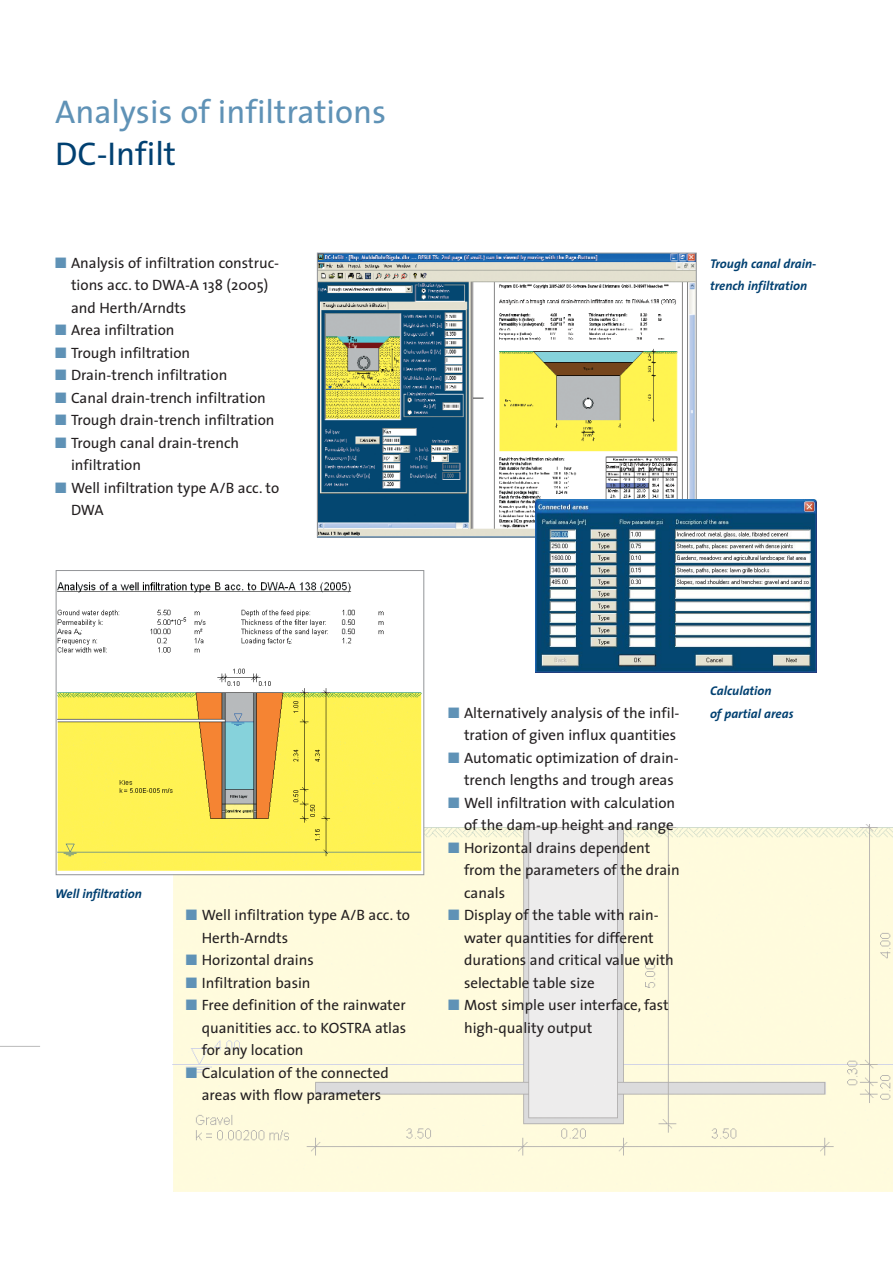
<style>
.page{position:relative;width:893px;height:1263px;background:#fff}
.page>*{position:absolute;margin:0;border:0;box-sizing:border-box;transform-origin:0 0}
.t1{font:33px "The Sans";color:#5f92b6}
.t2{font:33px "The Sans";color:#004071}
.t3{font:15px/22.5px "The Sans";color:#231f20}
.t4{font:italic 700 12.75px/22.5px "The Sans";color:#004071}
.s1{color:#5f92b6}
</style>
<div class="page">
<img style="left:170px;top:824px;width:722px;height:368px">
<img style="left:319px;top:255px;width:375px;height:281px">
<div style="left:317px;top:253px;width:379px;height:285px;border:1px solid #939598"></div>
<img style="left:58px;top:582px;width:364px;height:291px">
<div style="left:56px;top:570px;width:368px;height:305px;border:1px solid #939598"></div>
<img style="left:535px;top:499px;width:281px;height:174px">
<h1 class="t1" style="left:55px;top:100px;width:332px">Analysis of infiltrations</h1>
<h1 class="t2" style="left:55px;top:142px;width:123px">DC-Infilt</h1>
<p class="t3" style="left:71px;top:253px;width:210px;text-indent:-16px"><span class="s1">■</span> Analysis of infiltration construc&shy;tions acc. to DWA-A 138 (2005) and Herth/Arndts</p>
<p class="t3" style="left:55px;top:320px;width:121px"><span class="s1">■</span> Area infiltration</p>
<p class="t3" style="left:55px;top:343px;width:137px"><span class="s1">■</span> Trough infiltration</p>
<p class="t3" style="left:55px;top:365px;width:174px"><span class="s1">■</span> Drain-trench infiltration</p>
<p class="t3" style="left:55px;top:388px;width:212px"><span class="s1">■</span> Canal drain-trench infiltration</p>
<p class="t3" style="left:55px;top:410px;width:221px"><span class="s1">■</span> Trough drain-trench infiltration</p>
<p class="t3" style="left:71px;top:433px;width:170px;text-indent:-16px"><span class="s1">■</span> Trough canal drain-trench infiltration</p>
<p class="t3" style="left:71px;top:478px;width:210px;text-indent:-16px"><span class="s1">■</span> Well infiltration type A/B acc. to<br>DWA</p>
<p class="t4" style="left:710px;top:253px;width:108px">Trough canal drain&shy;trench infiltration</p>
<p class="t4" style="left:55px;top:883px;width:88px">Well infiltration</p>
<p class="t3" style="left:202px;top:905px;width:210px;text-indent:-16px"><span class="s1">■</span> Well infiltration type A/B acc. to<br>Herth-Arndts</p>
<p class="t3" style="left:186px;top:950px;width:129px"><span class="s1">■</span> Horizontal drains</p>
<p class="t3" style="left:186px;top:973px;width:126px"><span class="s1">■</span> Infiltration basin</p>
<p class="t3" style="left:202px;top:995px;width:206px;text-align:justify;text-indent:-16px"><span class="s1">■</span> Free definition of the rainwater quanitities acc. to KOSTRA atlas for any location</p>
<p class="t3" style="left:186px;top:1063px;width:204px;text-align:center"><span class="s1">■</span> Calculation of the connected areas with flow parameters</p>
<p class="t3" style="left:448px;top:703px;width:233px;text-align:right"><span class="s1">■</span> Alternatively analysis of the infil&shy;tration of given influx quantities</p>
<p class="t3" style="left:464px;top:748px;width:216px;text-indent:-16px"><span class="s1">■</span> Automatic optimization of drain&shy;trench lengths and trough areas</p>
<p class="t3" style="left:448px;top:793px;width:229px;text-align:right"><span class="s1">■</span> Well infiltration with calculation of the dam-up height and range</p>
<p class="t3" style="left:464px;top:838px;width:217px;text-indent:-16px"><span class="s1">■</span> Horizontal drains dependent from the parameters of the drain canals</p>
<p class="t3" style="left:464px;top:905px;width:211px;text-indent:-16px"><span class="s1">■</span> Display of the table with rain&shy;water quantities for different durations and critical value with selectable table size</p>
<p class="t3" style="left:464px;top:995px;width:206px;text-indent:-16px"><span class="s1">■</span> Most simple user interface, fast high-quality output</p>
<p class="t4" style="left:710px;top:681px;width:85px">Calculation<br>of partial areas</p>
</div>
